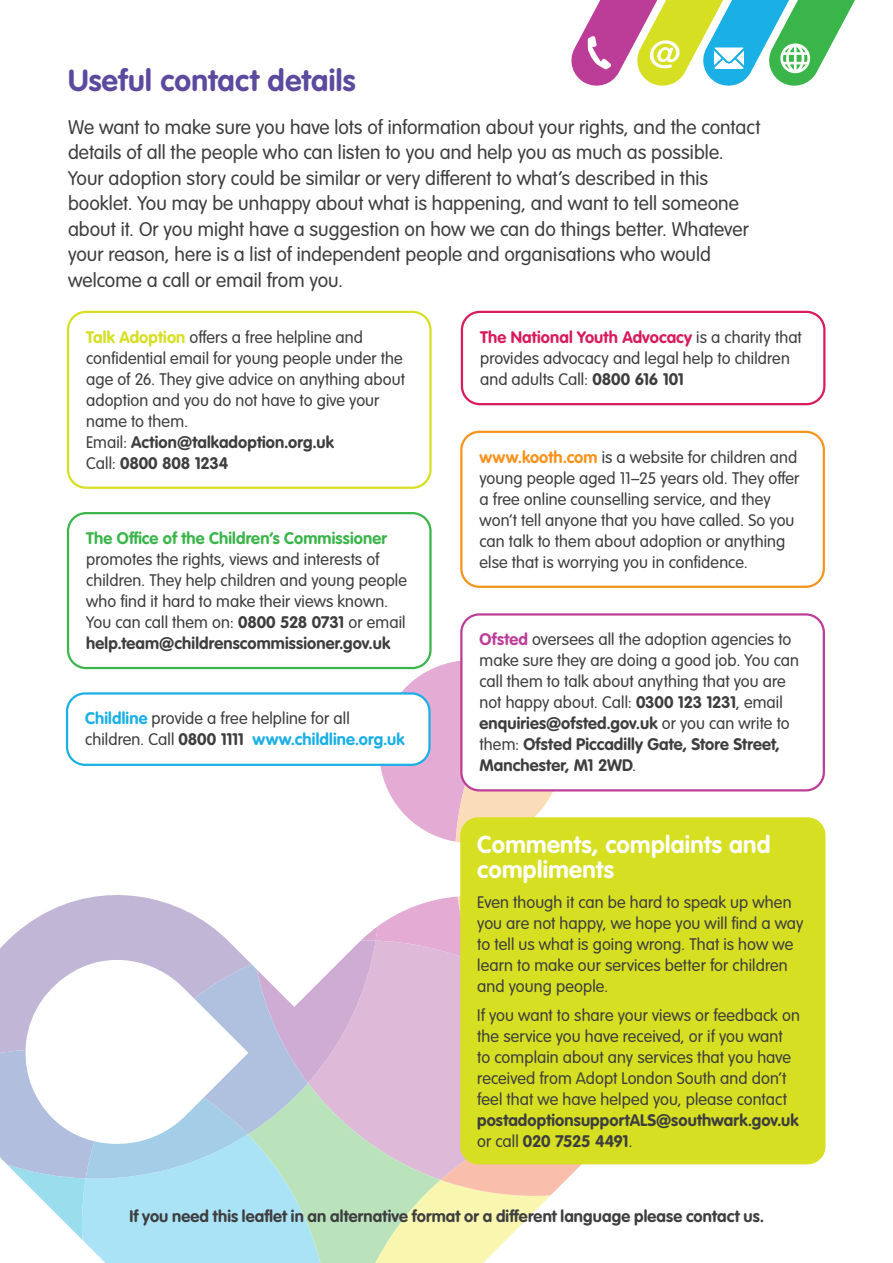
<style>
.page{position:relative;width:893px;height:1263px;background:#fff}
.page>*{position:absolute;margin:0;border:0;box-sizing:border-box;transform-origin:0 0}
.t1{font:700 30px "VAG Rounded LT Pro";letter-spacing:.015em;color:#5d499e}
.t2{font:700 24px/25.5px "VAG Rounded LT Pro";letter-spacing:.015em;color:#fff}
.Body{font:300 19.5px/25.5px "VAG Rounded LT Pro";color:#3e3e3f}
.Body-2{font:300 16.5px/21px "VAG Rounded LT Pro";letter-spacing:.005em;color:#3e3e3f}
.t3{font:700 16.5px "VAG Rounded LT Pro";letter-spacing:.01em;color:#3e3e3f}
.s1{font-weight:700;color:#d6df21}
.s2{font-weight:700}
.s3{font-weight:700;color:#d91a5b}
.s4{font-weight:700;color:#f7931d}
.s5{font-weight:700;color:#3ab54a}
.s6{font-weight:700;color:#bc3d97}
.s7{font-weight:700;color:#1aafe5}
</style>
<div class="page">
<svg style="left:379px;top:660px;width:183px;height:183px"></svg>
<svg style="left:1px;top:895px;width:626px;height:368px"></svg>
<img style="left:0;top:0;width:1px;height:1263px">
<div style="left:67px;top:311px;width:365px;height:178px;border:2px solid #d6df21;border-radius:18px"></div>
<div style="left:461px;top:311px;width:364px;height:94px;border:2px solid #d91a5b;border-radius:18px"></div>
<div style="left:460px;top:431px;width:365px;height:157px;border:2px solid #f7931d;border-radius:18px"></div>
<div style="left:461px;top:614px;width:363px;height:176px;background:#fff;border-radius:18px"></div>
<div style="left:460px;top:613px;width:365px;height:178px;border:2px solid #bc3d97;border-radius:18px"></div>
<div style="left:68px;top:513px;width:362px;height:155px;background:#fff;border-radius:18px"></div>
<div style="left:67px;top:512px;width:365px;height:157px;border:2px solid #3ab54a;border-radius:18px"></div>
<div style="left:67px;top:693px;width:362px;height:72px;background:#fff;border-radius:18px"></div>
<div style="left:66px;top:692px;width:365px;height:74px;border:2px solid #1aafe5;border-radius:18px"></div>
<div style="left:460px;top:817px;width:365px;height:347px;background:#d6df21;border-radius:18px"></div>
<svg style="left:571px;top:0;width:284px;height:86px"></svg>
<p class="t1" style="left:68px;top:62px;width:289px">Useful contact details</p>
<p class="Body" style="left:68px;top:115px;width:694px">We want to make sure you have lots of information about your rights, and the contact details of all the people who can listen to you and help you as much as possible.<br>Your adoption story could be similar or very different to what’s described in this booklet. You may be unhappy about what is happening, and want to tell someone about it. Or you might have a suggestion on how we can do things better. Whatever your reason, here is a list of independent people and organisations who would welcome a call or email from you.</p>
<p class="Body-2" style="left:86px;top:327px;width:320px"><span class="s1">Talk Adoption</span> offers a free helpline and confidential email for young people under the age of 26. They give advice on anything about adoption and you do not have to give your name to them.<br>Email: <span class="s2">Action@talkadoption.org.uk<br></span>Call: <span class="s2">0800 808 1234</span></p>
<p class="Body-2" style="left:480px;top:327px;width:323px"><span class="s3">The National Youth Advocacy</span> is a charity that provides advocacy and legal help to children and adults Call: <span class="s2">0800 616 101</span></p>
<p class="Body-2" style="left:479px;top:447px;width:321px"><span class="s4">www.kooth.com</span> is a website for children and young people aged 11–25 years old. They offer a free online counselling service, and they won’t tell anyone that you have called. So you can talk to them about adoption or anything else that is worrying you in confidence.</p>
<p class="Body-2" style="left:86px;top:528px;width:322px"><span class="s5">The Office of the Children’s Commissioner </span>promotes the rights, views and interests of children. They help children and young people who find it hard to make their views known.<br>You can call them on: <span class="s2">0800 528 0731</span> or email <span class="s2">help.team@childrenscommissioner.gov.uk</span></p>
<p class="Body-2" style="left:479px;top:629px;width:321px"><span class="s6">Ofsted</span> oversees all the adoption agencies to make sure they are doing a good job. You can call them to talk about anything that you are not happy about. Call: <span class="s2">0300 123 1231</span>, email <span class="s2">enquiries@ofsted.gov.uk</span> or you can write to them: <span class="s2">Ofsted Piccadilly Gate, Store Street, Manchester, M1 2WD</span>.</p>
<p class="Body-2" style="left:85px;top:708px;width:321px"><span class="s7">Childline</span> provide a free helpline for all children. Call <span class="s2">0800 1111</span> <span class="s7">www.childline.org.uk</span></p>
<p class="t2" style="left:477px;top:832px;width:295px">Comments, complaints and compliments</p>
<p class="Body-2" style="left:477px;top:892px;width:328px">Even though it can be hard to speak up when you are not happy, we hope you will find a way to tell us what is going wrong. That is how we learn to make our services better for children and young people.</p>
<p class="Body-2" style="left:477px;top:1005px;width:324px">If you want to share your views or feedback on the service you have received, or if you want to complain about any services that you have received from Adopt London South and don’t feel that we have helped you, please contact <span class="s2">postadoptionsupportALS@southwark.gov.uk </span>or call <span class="s2">020 7525 4491</span>.</p>
<p class="t3" style="left:129px;top:1206px;width:636px">If you need this leaflet in an alternative format or a different language please contact us.</p>
</div>
